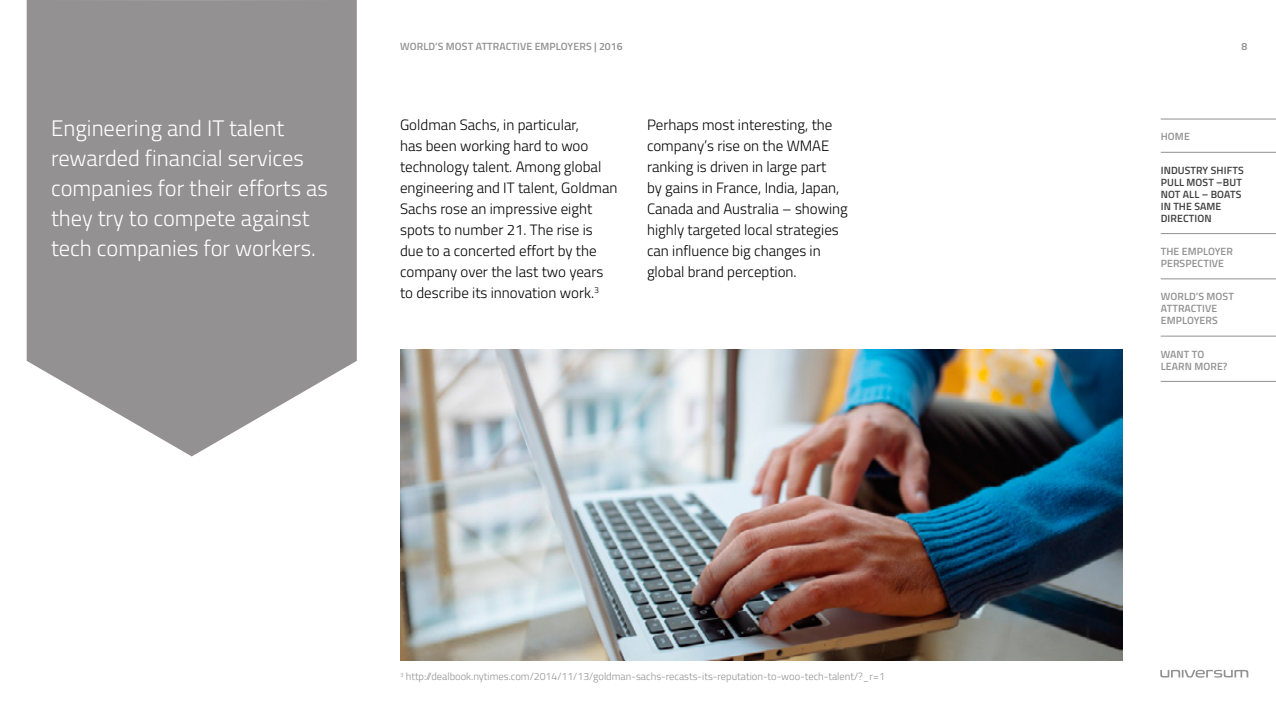
<style>
.page{position:relative;width:1276px;height:723px;background:#fff}
.page>*{position:absolute;margin:0;border:0;box-sizing:border-box;transform-origin:0 0}
.t1{font:300 22.5px/30px "Titillium Web";color:#fff}
.t2{font:300 15px/21px "Titillium Web";color:#000}
.t3{font:600 10.5px/12px "Titillium Web";letter-spacing:.01em;color:#939191}
.t4{font:300 10.5px "Titillium Web";color:#939191}
.t5{font:600 10.5px/12px "Titillium Web";letter-spacing:.01em;color:#3f3e3f}
</style>
<div class="page">
<svg style="left:1160px;top:670px;width:88px;height:7px"></svg>
<svg style="left:27px;top:0;width:330px;height:456px;background:#9e9c9c"></svg>
<img style="left:400px;top:349px;width:723px;height:311px">
<hr style="left:1160px;top:119px;width:116px;height:1px;background:#939191">
<hr style="left:1160px;top:152px;width:116px;height:1px;background:#939191">
<hr style="left:1160px;top:233px;width:116px;height:1px;background:#939191">
<hr style="left:1160px;top:279px;width:116px;height:1px;background:#939191">
<hr style="left:1160px;top:336px;width:116px;height:1px;background:#939191">
<hr style="left:1160px;top:381px;width:116px;height:1px;background:#939191">
<p class="t3" style="left:400px;top:40px;width:224px">WORLD’S MOST ATTRACTIVE EMPLOYERS | 2016</p>
<p class="t3" style="left:1241px;top:40px;width:7px">8</p>
<p class="t2" style="left:400px;top:114px;width:219px">Goldman Sachs, in particular,<br>has been working hard to woo technology talent. Among global engineering and IT talent, Goldman<br>Sachs rose an impressive eight spots to number 21. The rise is due to a concerted effort by the company over the last two years to describe its innovation work.<sup>3</sup></p>
<h1 class="t1" style="left:51px;top:112px;width:278px">Engineering and IT talent rewarded financial services companies for their efforts as they try to compete against tech companies for workers.</h1>
<p class="t2" style="left:647px;top:114px;width:202px">Perhaps most interesting, the company’s rise on the WMAE ranking is driven in large part<br>by gains in France, India, Japan,<br>Canada and Australia – showing highly targeted local strategies can influence big changes in global brand perception.</p>
<p class="t4" style="left:400px;top:669px;width:486px"><sup>3</sup> http://dealbook.nytimes.com/2014/11/13/goldman-sachs-recasts-its-reputation-to-woo-tech-talent/?_r=1</p>
<p class="t3" style="left:1160px;top:130px;width:31px">HOME</p>
<p class="t5" style="left:1160px;top:164px;width:84px">INDUSTRY SHIFTS<br>PULL MOST –BUT<br>NOT ALL – BOATS<br>IN THE SAME<br>DIRECTION</p>
<p class="t3" style="left:1160px;top:245px;width:74px">THE EMPLOYER<br>PERSPECTIVE</p>
<p class="t3" style="left:1160px;top:290px;width:75px">WORLD’S MOST<br>ATTRACTIVE<br>EMPLOYERS</p>
<p class="t3" style="left:1160px;top:347px;width:68px">WANT TO<br>LEARN MORE?</p>
</div>
